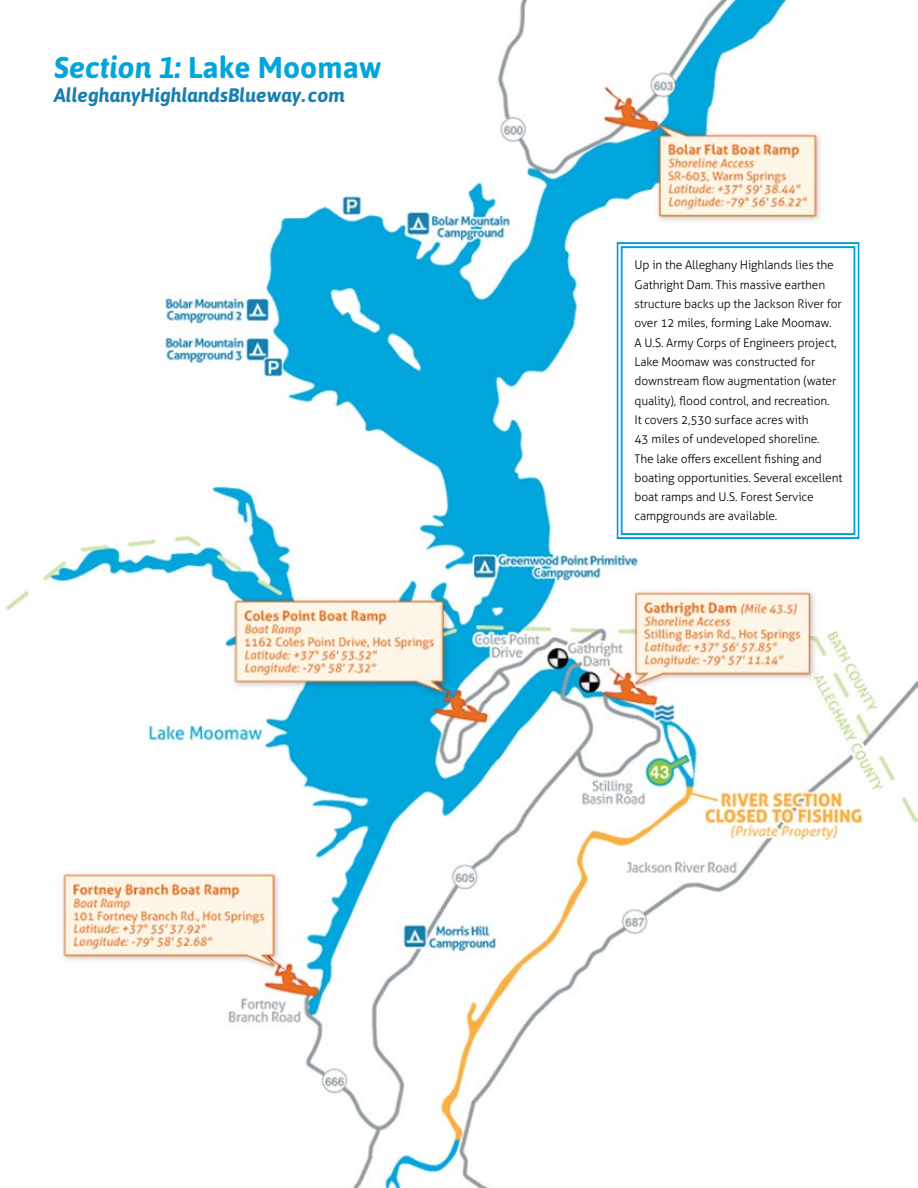
<style>
.page{position:relative;width:918px;height:1188px;background:#fff}
.page>*{position:absolute;margin:0;border:0;box-sizing:border-box;transform-origin:0 0}
.t1{font:700 30px "Asap";color:#00a5da}
.t2{font:italic 700 19.5px "Asap";color:#177fb0}
.t3{font:300 12px/19.4px "Aller";letter-spacing:-.01em;color:#000}
.s1{font-style:italic}
</style>
<div class="page">
<img style="left:5px;top:0;width:913px;height:1188px">
<div style="left:592px;top:217px;width:294px;height:346px;background:#00a5da;opacity:.3"></div>
<h1 class="t1" style="left:54px;top:49px;width:329px"><span class="s1">Section 1:</span> Lake Moomaw</h1>
<h2 class="t2" style="left:54px;top:83px;width:293px">AlleghanyHighlandsBlueway. com</h2>
<p class="t3" style="left:635px;top:256px;width:210px">Up in the Alleghany Highlands lies the Gathright Dam. This massive earthen structure backs up the Jackson River for over 12 miles, forming Lake Moomaw.<br>A U.S. Army Corps of Engineers project, Lake Moomaw was constructed for downstream flow augmentation (water quality), flood control, and recreation.<br>It covers 2,530 surface acres with<br>43 miles of undeveloped shoreline.<br>The lake offers excellent fishing and boating opportunities. Several excellent boat ramps and U.S. Forest Service campgrounds are available.</p>
</div>
